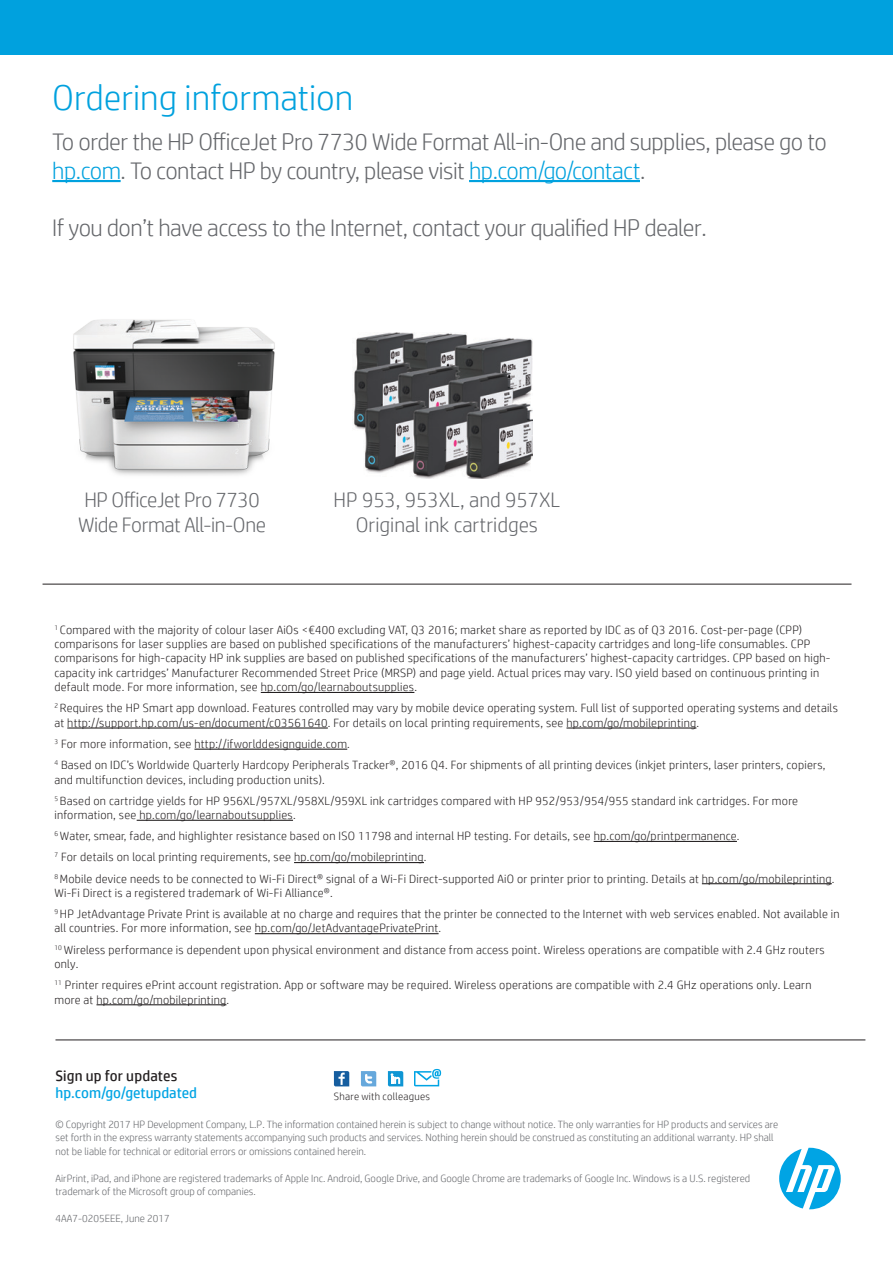
<style>
.page{position:relative;width:893px;height:1263px;background:#fff}
.page>*{position:absolute;margin:0;border:0;box-sizing:border-box;transform-origin:0 0}
.t1{font:300 36px "HP Simplified";color:#00a1de}
.t2{font:300 24px/28.8px "HP Simplified";letter-spacing:-.02em;color:#65676b}
.t3{font:300 21px/25.2px "HP Simplified";color:#65676b;text-align:center}
.t4{font:300 21px/25.2px "HP Simplified";letter-spacing:-.02em;color:#65676b;text-align:center}
.t5{font:15px "HP Simplified";color:#00a4e4}
.t6{font:15px "HP Simplified";letter-spacing:.01em;color:#231f20}
.t7{font:300 12px/21.1px "HP Simplified";letter-spacing:.02em;color:#231f20}
.t8{font:300 10.5px/13.5px "HP Simplified";color:#65676b}
.t9{font:300 10.5px "HP Simplified";letter-spacing:.025em;color:#231f20}
.s1{color:#00a1de}
</style>
<div class="page">
<svg style="left:334px;top:1071px;width:15px;height:15px"></svg>
<svg style="left:361px;top:1071px;width:15px;height:15px"></svg>
<svg style="left:388px;top:1071px;width:15px;height:15px"></svg>
<svg style="left:414px;top:1069px;width:27px;height:17px"></svg>
<img style="left:353px;top:333px;width:180px;height:146px">
<img style="left:73px;top:319px;width:202px;height:156px">
<svg style="left:779px;top:1148px;width:62px;height:61px"></svg>
<hr style="left:55px;top:1040px;width:810px;height:1px;background:#231f20">
<hr style="left:43px;top:584px;width:808px;height:1px;background:#231f20">
<div style="left:0;top:0;width:893px;height:55px;background:#00a1de"></div>
<hr style="left:52px;top:180px;width:69px;height:2px;background:#00a1de">
<hr style="left:469px;top:180px;width:171px;height:2px;background:#00a1de">
<hr style="left:261px;top:692px;width:153px;height:1px;background:#231f20">
<hr style="left:67px;top:727px;width:261px;height:1px;background:#231f20">
<hr style="left:566px;top:727px;width:130px;height:1px;background:#231f20">
<hr style="left:194px;top:749px;width:153px;height:1px;background:#231f20">
<hr style="left:137px;top:820px;width:156px;height:1px;background:#231f20">
<hr style="left:594px;top:841px;width:143px;height:1px;background:#231f20">
<hr style="left:294px;top:862px;width:130px;height:1px;background:#231f20">
<hr style="left:702px;top:883px;width:130px;height:1px;background:#231f20">
<hr style="left:255px;top:933px;width:184px;height:1px;background:#231f20">
<hr style="left:96px;top:1004px;width:130px;height:1px;background:#231f20">
<h1 class="t1" style="left:52px;top:74px;width:303px">Ordering information</h1>
<h2 class="t2" style="left:52px;top:126px;width:776px">To order the HP OfficeJet Pro 7730 Wide Format All-in-One and supplies, please go to <span class="s1">hp.com</span>. To contact HP by country, please visit <span class="s1">hp.com/go/contact</span>.</h2>
<h2 class="t2" style="left:52px;top:213px;width:656px">If you don’t have access to the Internet, contact your qualified HP dealer.</h2>
<h3 class="t4" style="left:78px;top:486px;width:189px">HP OfficeJet Pro 7730<br>Wide Format All-in-One</h3>
<h3 class="t3" style="left:334px;top:486px;width:228px">HP 953, 953XL, and 957XL<br>Original ink cartridges</h3>
<p class="t7" style="left:54px;top:622px;width:777px;line-height:14.4px"><sup>1</sup> Compared with the majority of colour laser AiOs &lt;€400 excluding VAT, Q3 2016; market share as reported by IDC as of Q3 2016. Cost-per-page (CPP) comparisons for laser supplies are based on published specifications of the manufacturers’ highest-capacity cartridges and long-life consumables. CPP comparisons for high-capacity HP ink supplies are based on published specifications of the manufacturers’ highest-capacity cartridges. CPP based on high&shy;capacity ink cartridges’ Manufacturer Recommended Street Price (MRSP) and page yield. Actual prices may vary. ISO yield based on continuous printing in default mode. For more information, see hp.com/go/learnaboutsupplies.</p>
<p class="t7" style="left:54px;top:701px;width:785px;line-height:14.4px"><sup>2</sup> Requires the HP Smart app download. Features controlled may vary by mobile device operating system. Full list of supported operating systems and details at http://support.hp.com/us-en/document/c03561640. For details on local printing requirements, see hp.com/go/mobileprinting.</p>
<p class="t7" style="left:54px;top:733px;width:772px"><sup>3</sup> For more information, see http://ifworlddesignguide.com.<br><sup>4</sup> Based on IDC’s Worldwide Quarterly Hardcopy Peripherals Tracker®, 2016 Q4. For shipments of all printing devices (inkjet printers, laser printers, copiers,</p>
<p class="t7" style="left:54px;top:768px;width:745px">and multifunction devices, including production units).<br><sup>5</sup> Based on cartridge yields for HP 956XL/957XL/958XL/959XL ink cartridges compared with HP 952/953/954/955 standard ink cartridges. For more</p>
<p class="t7" style="left:54px;top:804px;width:782px">information, see hp.com/go/learnaboutsupplies.<br><sup>6</sup> Water, smear, fade, and highlighter resistance based on ISO 11798 and internal HP testing. For details, see hp.com/go/printpermanence.<br><sup>7</sup> For details on local printing requirements, see hp.com/go/mobileprinting.<br><sup>8</sup> Mobile device needs to be connected to Wi-Fi Direct® signal of a Wi-Fi Direct-supported AiO or printer prior to printing. Details at hp.com/go/mobileprinting.</p>
<p class="t7" style="left:54px;top:882px;width:787px">Wi-Fi Direct is a registered trademark of Wi-Fi Alliance®.<br><sup>9</sup> HP JetAdvantage Private Print is available at no charge and requires that the printer be connected to the Internet with web services enabled. Not available in</p>
<p class="t7" style="left:54px;top:917px;width:772px">all countries. For more information, see hp.com/go/JetAdvantagePrivatePrint.<br><sup>10</sup> Wireless performance is dependent upon physical environment and distance from access point. Wireless operations are compatible with 2.4 GHz routers</p>
<p class="t7" style="left:54px;top:953px;width:759px">only.<br><sup>11</sup> Printer requires ePrint account registration. App or software may be required. Wireless operations are compatible with 2.4 GHz operations only. Learn</p>
<p class="t7" style="left:54px;top:988px;width:176px">more at hp.com/go/mobileprinting.</p>
<p class="t6" style="left:55px;top:1066px;width:123px">Sign up for updates</p>
<p class="t5" style="left:55px;top:1082px;width:143px">hp.com/go/getupdated</p>
<p class="t9" style="left:334px;top:1089px;width:98px">Share with colleagues</p>
<p class="t8" style="left:55px;top:1117px;width:724px">© Copyright 2017 HP Development Company, L.P. The information contained herein is subject to change without notice. The only warranties for HP products and services are set forth in the express warranty statements accompanying such products and services. Nothing herein should be construed as constituting an additional warranty. HP shall not be liable for technical or editorial errors or omissions contained herein.</p>
<p class="t8" style="left:55px;top:1171px;width:696px">AirPrint, iPad, and iPhone are registered trademarks of Apple Inc. Android, Google Drive, and Google Chrome are trademarks of Google Inc. Windows is a U.S. registered trademark of the Microsoft group of companies.</p>
<p class="t8" style="left:55px;top:1211px;width:116px">4AA7-0205EEE, June 2017</p>
</div>
